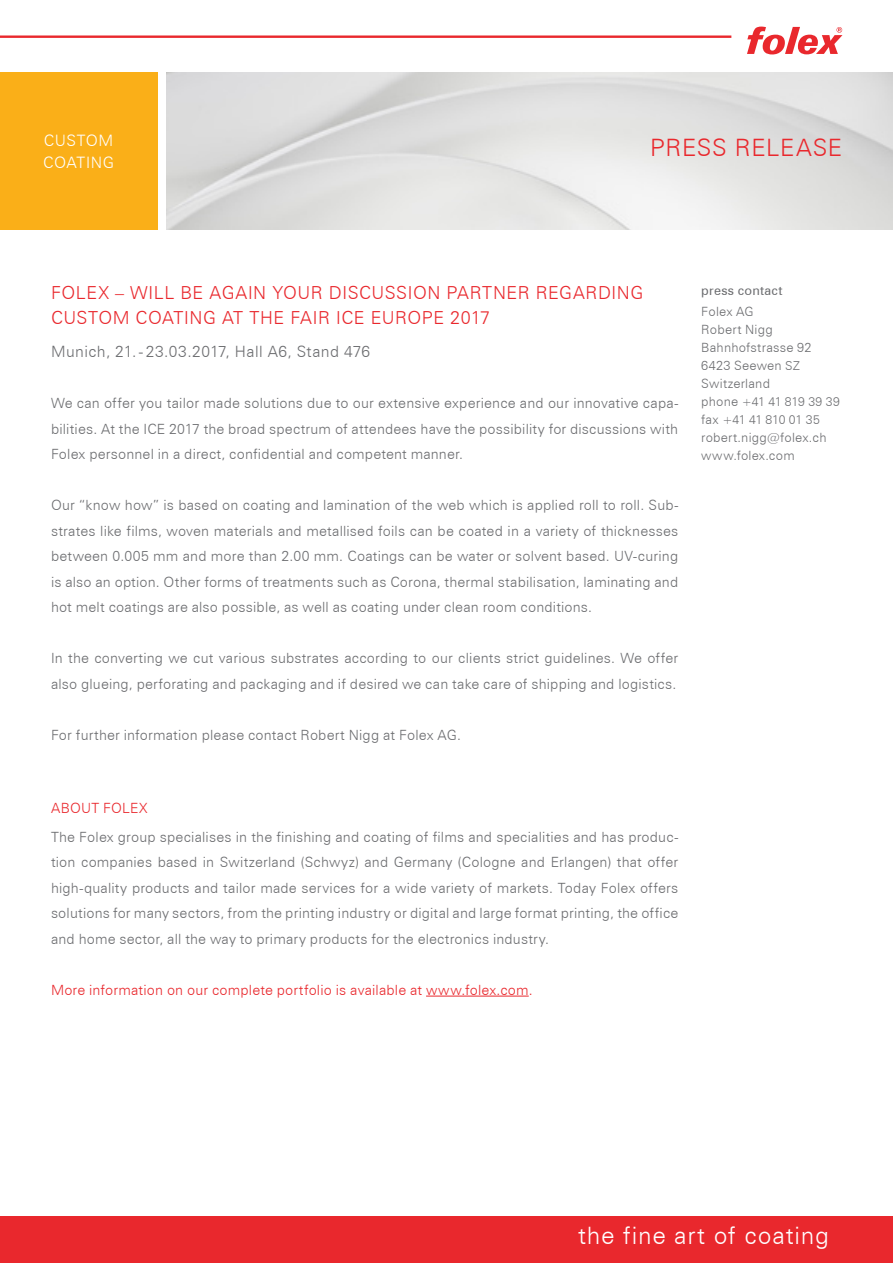
<style>
.page{position:relative;width:893px;height:1263px;background:#fff}
.page>*{position:absolute;margin:0;border:0;box-sizing:border-box;transform-origin:0 0}
.t1{font:300 24px "Zurich BT";letter-spacing:.035em;color:#fff}
.t2{font:300 24px "Zurich BT";letter-spacing:.03em;color:#e9282d}
.t3{font:300 18px/25.5px "Zurich BT";letter-spacing:.03em;color:#e9282d}
.t4{font:300 15.75px/21.8px "Zurich BT";letter-spacing:.035em;color:#fff}
.t5{font:300 15.6px "Zurich BT";letter-spacing:.025em;color:#6c6d70}
.t6{font:300 14.1px/25.5px "Zurich BT";letter-spacing:.01em;color:#6c6d70;text-align:justify}
.t7{font:300 14.1px "Zurich BT";letter-spacing:.01em;color:#e9282d}
.t8{font:300 12.75px/18px "Zurich BT";letter-spacing:.015em;color:#6c6d70}
.t9{font:12.75px "Zurich BT";letter-spacing:.02em;color:#6c6d70}
.t10{font:300 12.3px/18px "Zurich BT";letter-spacing:-.01em;color:#6c6d70}
.s1{font-size:12.3px}
.s2{font-size:12.75px}
</style>
<div class="page">
<hr style="left:0;top:35px;width:731px;height:3px;background:#e9282d">
<svg style="left:747px;top:27px;width:95px;height:27px"></svg>
<div style="left:0;top:72px;width:157px;height:157px;background:#faaf18"></div>
<hr style="left:426px;top:996px;width:103px;height:1px;background:#e9282d">
<div style="left:0;top:1216px;width:893px;height:47px;background:#e9282d"></div>
<p class="t4" style="left:43px;top:129px;width:72px">CUSTOM<br>COATING</p>
<h1 class="t2" style="left:650px;top:133px;width:194px">PRESS RELEASE</h1>
<p class="t3" style="left:51px;top:279px;width:594px">FOLEX – WILL BE AGAIN YOUR DISCUSSION PARTNER REGARDING<br>CUSTOM COATING AT THE FAIR ICE EUROPE 2017</p>
<p class="t5" style="left:51px;top:342px;width:321px">Munich, 21. - 23.03.2017, Hall A6, Stand 476</p>
<p class="t6" style="left:51px;top:390px;width:629px">We can offer you tailor made solutions due to our extensive experience and our innovative capa&shy;bilities. At the ICE 2017 the broad spectrum of attendees have the possibility for discussions with Folex personnel in a direct, confidential and competent manner.</p>
<p class="t6" style="left:51px;top:492px;width:629px">Our “know how” is based on coating and lamination of the web which is applied roll to roll. Sub&shy;strates like films, woven materials and metallised foils can be coated in a variety of thicknesses between 0.005 mm and more than 2.00 mm. Coatings can be water or solvent based. UV-curing is also an option. Other forms of treatments such as Corona, thermal stabilisation, laminating and hot melt coatings are also possible, as well as coating under clean room conditions.</p>
<p class="t6" style="left:51px;top:645px;width:629px">In the converting we cut various substrates according to our clients strict guidelines. We offer also glueing, perforating and packaging and if desired we can take care of shipping and logistics.</p>
<p class="t6" style="left:51px;top:722px;width:411px">For further information please contact Robert Nigg at Folex AG.</p>
<p class="t9" style="left:701px;top:283px;width:83px">press contact</p>
<p class="t8" style="left:701px;top:303px;width:112px">Folex AG<br>Robert Nigg<br>Bahnhofstrasse 92<br>6423 Seewen <span class="s1">SZ<br></span>Switzerland</p>
<p class="t10" style="left:701px;top:393px;width:140px"><span class="s2">phone</span> +41 41 819 39 39 <span class="s2">fax</span> +41 41 810 01 35</p>
<p class="t8" style="left:701px;top:429px;width:127px">robert.nigg@folex.ch www.folex.com</p>
<p class="t7" style="left:51px;top:800px;width:98px">ABOUT FOLEX</p>
<p class="t6" style="left:51px;top:824px;width:629px">The Folex group specialises in the finishing and coating of films and specialities and has produc&shy;tion companies based in Switzerland (Schwyz) and Germany (Cologne and Erlangen) that offer high-quality products and tailor made services for a wide variety of markets. Today Folex offers solutions for many sectors, from the printing industry or digital and large format printing, the office and home sector, all the way to primary products for the electronics industry.</p>
<p class="t7" style="left:51px;top:981px;width:483px">More information on our complete portfolio is available at www.folex.com.</p>
<h1 class="t1" style="left:578px;top:1221px;width:253px">the fine art of coating</h1>
</div>
